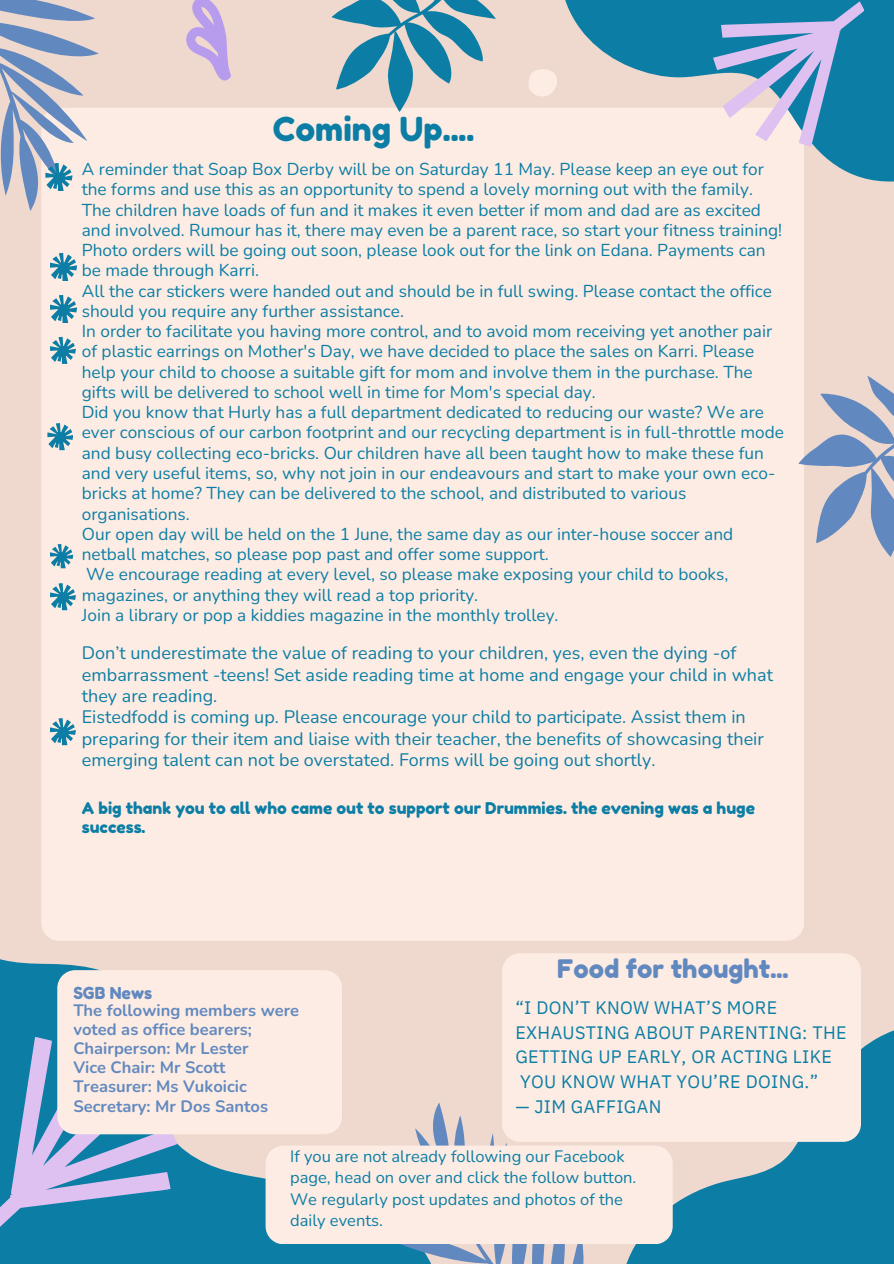
<style>
.page{position:relative;width:894px;height:1264px;background:#fff}
.page>*{position:absolute;margin:0;border:0;box-sizing:border-box;transform-origin:0 0}
.t1{font:33px "Fredoka One";color:#0c7ea5}
.t2{font:25.5px "Fredoka One";color:#6289bf}
.t3{font:18px/21.3px "Nunito";color:#0c7ea5}
.t4{font:18px/24.8px "IBM Plex Sans";letter-spacing:.02em;color:#0c7ea5}
.t5{font:17.25px/20.2px "Nunito";color:#0c7ea5}
.t6{font:16.5px/21.3px "Nunito";color:#0c7ea5}
.t7{font:700 16.5px/19.2px "Nunito";color:#6289bf}
.t8{font:16.5px "Fredoka One";color:#6289bf}
.t9{font:16.2px/19.2px "Fredoka One";color:#0c7ea5}
</style>
<div class="page">
<div style="left:0;top:0;width:893px;height:1263px;background:#efd9ce"></div>
<div style="left:41px;top:108px;width:762px;height:833px;background:#fdece3"></div>
<svg style="left:565px;top:0;width:328px;height:182px"></svg>
<svg style="left:0;top:925px;width:383px;height:338px"></svg>
<svg style="left:615px;top:1010px;width:278px;height:253px;fill:#0c7ea5"></svg>
<svg style="left:331px;top:0;width:164px;height:112px"></svg>
<svg style="left:186px;top:0;width:45px;height:81px"></svg>
<svg style="left:713px;top:2px;width:151px;height:145px"></svg>
<svg style="left:383px;top:1103px;width:221px;height:160px"></svg>
<svg style="left:798px;top:354px;width:95px;height:203px"></svg>
<svg style="left:50px;top:295px;width:27px;height:28px"></svg>
<svg style="left:50px;top:253px;width:27px;height:28px"></svg>
<div style="left:502px;top:953px;width:358px;height:188px;background:#fdece3"></div>
<svg style="left:0;top:1036px;width:177px;height:201px;background:#5e98c2"></svg>
<div style="left:57px;top:970px;width:285px;height:164px;background:#fdece3"></div>
<svg style="left:0;top:0;width:99px;height:211px"></svg>
<svg style="left:47px;top:423px;width:26px;height:27px"></svg>
<svg style="left:50px;top:544px;width:23px;height:24px"></svg>
<svg style="left:50px;top:718px;width:26px;height:27px"></svg>
<div style="left:265px;top:1145px;width:407px;height:99px;background:#fdece3"></div>
<svg style="left:529px;top:69px;width:28px;height:27px"></svg>
<svg style="left:50px;top:583px;width:26px;height:27px"></svg>
<svg style="left:50px;top:337px;width:26px;height:27px"></svg>
<p class="t1" style="left:273px;top:109px;width:203px">Coming Up....</p>
<h1 class="t5" style="left:82px;top:159px;width:683px">A reminder that Soap Box Derby will be on Saturday 11 May. Please keep an eye out for the forms and use this as an opportunity to spend a lovely morning out with the family.</h1>
<p class="t5" style="left:82px;top:200px;width:701px">The children have loads of fun and it makes it even better if mom and dad are as excited and involved. Rumour has it, there may even be a parent race, so start your fitness training!<br>Photo orders will be going out soon, please look out for the link on Edana. Payments can</p>
<p class="t5" style="left:82px;top:260px;width:179px">be made through Karri.</p>
<p class="t5" style="left:82px;top:281px;width:691px">All the car stickers were handed out and should be in full swing. Please contact the office should you require any further assistance.</p>
<p class="t5" style="left:82px;top:321px;width:691px">In order to facilitate you having more control, and to avoid mom receiving yet another pair of plastic earrings on Mother's Day, we have decided to place the sales on Karri. Please help your child to choose a suitable gift for mom and involve them in the purchase. The</p>
<p class="t5" style="left:82px;top:382px;width:515px">gifts will be delivered to school well in time for Mom's special day.</p>
<p class="t5" style="left:82px;top:402px;width:703px">Did you know that Hurly has a full department dedicated to reducing our waste? We are ever conscious of our carbon footprint and our recycling department is in full-throttle mode and busy collecting eco-bricks. Our children have all been taught how to make these fun and very useful items, so, why not join in our endeavours and start to make your own eco&shy;bricks at home? They can be delivered to the school, and distributed to various organisations.</p>
<p class="t5" style="left:82px;top:524px;width:652px">Our open day will be held on the 1 June, the same day as our inter-house soccer and netball matches, so please pop past and offer some support.</p>
<p class="t5" style="left:82px;top:564px;width:648px">We encourage reading at every level, so please make exposing your child to books, magazines, or anything they will read a top priority.</p>
<p class="t5" style="left:82px;top:605px;width:478px">Join a library or pop a kiddies magazine in the monthly trolley.</p>
<p class="t3" style="left:82px;top:642px;width:692px">Don’t underestimate the value of reading to your children, yes, even the dying -of embarrassment -teens! Set aside reading time at home and engage your child in what they are reading.</p>
<p class="t3" style="left:82px;top:706px;width:683px">Eistedfodd is coming up. Please encourage your child to participate. Assist them in preparing for their item and liaise with their teacher, the benefits of showcasing their emerging talent can not be overstated. Forms will be going out shortly.</p>
<p class="t9" style="left:82px;top:798px;width:674px">A big thank you to all who came out to support our Drummies. the evening was a huge success.</p>
<p class="t2" style="left:557px;top:953px;width:233px">Food for thought...</p>
<p class="t8" style="left:73px;top:982px;width:80px">SGB News</p>
<h4 class="t7" style="left:73px;top:1000px;width:227px">The following members were voted as office bearers;<br>Chairperson: Mr Lester<br>Vice Chair: Mr Scott<br>Treasurer: Ms Vukoicic<br>Secretary: Mr Dos Santos</h4>
<h2 class="t6" style="left:290px;top:1145px;width:347px">If you are not already following our Facebook page, head on over and click the follow button.<br>We regularly post updates and photos of the daily events.</h2>
<h3 class="t4" style="left:515px;top:994px;width:332px">“I DON’T KNOW WHAT’S MORE<br>EXHAUSTING ABOUT PARENTING: THE<br>GETTING UP EARLY, OR ACTING LIKE<br>YOU KNOW WHAT YOU’RE DOING.”</h3>
<h3 class="t4" style="left:515px;top:1093px;width:147px">— JIM GAFFIGAN</h3>
</div>
